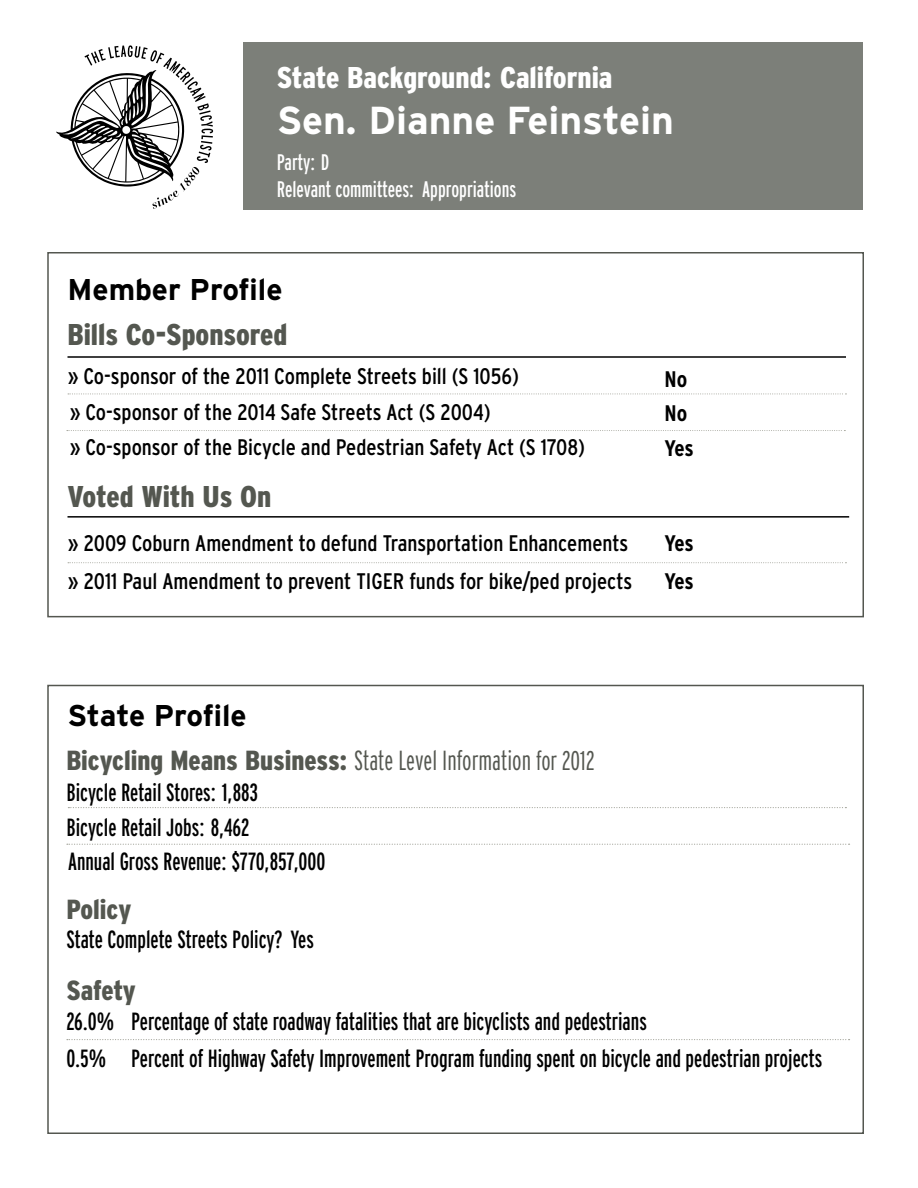
<style>
.page{position:relative;width:918px;height:1188px;background:#fff}
.page>*{position:absolute;margin:0;border:0;box-sizing:border-box;transform-origin:0 0}
.t1{font:700 39px "Interstate";color:#fff}
.t2{font:900 condensed 30px "Interstate";color:#545750}
.t3{font:900 condensed 30px "Interstate";color:#fff}
.t4{font:700 30px "Interstate";color:#000}
.t5{font:900 condensed 27.6px "Interstate";color:#545750}
.t6{font:extra-condensed 24.9px/34.7px "Interstate";color:#000}
.t7{font:condensed 22.5px/38.5px "Interstate";color:#000}
.t8{font:extra-condensed 22.5px "Interstate";color:#fff}
.t9{font:700 condensed 22.5px/33.9px "Interstate";letter-spacing:-.005em;color:#000}
.s1{font-weight:300;font-stretch:extra-condensed}
.s2{font-weight:300;font-stretch:extra-condensed;font-size:27px}
</style>
<div class="page">
<div style="left:244px;top:42px;width:619px;height:167px;background:#7c7f79"></div>
<svg style="left:56px;top:45px;width:157px;height:164px"></svg>
<div style="left:47px;top:252px;width:817px;height:365px;border:2px solid #545750"></div>
<hr style="left:68px;top:356px;width:778px;height:2px;background:#000">
<hr style="left:68px;top:516px;width:781px;height:2px;background:#000">
<svg style="left:68px;top:393px;width:778px;height:1px"></svg>
<svg style="left:68px;top:562px;width:778px;height:1px"></svg>
<div style="left:47px;top:685px;width:817px;height:449px;border:2px solid #545750"></div>
<svg style="left:67px;top:1039px;width:783px;height:1px"></svg>
<svg style="left:68px;top:807px;width:778px;height:1px"></svg>
<svg style="left:67px;top:844px;width:783px;height:1px"></svg>
<svg style="left:67px;top:430px;width:778px;height:1px"></svg>
<p class="t3" style="left:277px;top:61px;width:337px">State Background: California</p>
<h1 class="t1" style="left:277px;top:97px;width:399px">Sen. Dianne Feinstein</h1>
<p class="t8" style="left:277px;top:149px;width:54px">Party: D</p>
<p class="t8" style="left:277px;top:176px;width:241px">Relevant committees: Appropriations</p>
<p class="t4" style="left:68px;top:271px;width:217px">Member Profile</p>
<p class="t2" style="left:68px;top:318px;width:221px">Bills Co-Sponsored</p>
<p class="t7" style="left:68px;top:357px;width:453px">» Co-sponsor of the 2011 Complete Streets bill (S 1056)</p>
<p class="t7" style="left:69px;top:394px;width:517px;line-height:35.5px">» Co-sponsor of the 2014 Safe Streets Act (S 2004)<br>» Co-sponsor of the Bicycle and Pedestrian Safety Act (S 1708)</p>
<p class="t2" style="left:68px;top:480px;width:205px">Voted With Us On</p>
<p class="t7" style="left:68px;top:523px;width:566px">» 2009 Coburn Amendment to defund Transportation Enhancements » 2011 Paul Amendment to prevent TIGER funds for bike/ped projects</p>
<p class="t9" style="left:664px;top:362px;width:24px">No<br>No</p>
<p class="t9" style="left:664px;top:431px;width:31px">Yes</p>
<p class="t9" style="left:664px;top:524px;width:31px;line-height:37.7px">Yes<br>Yes</p>
<p class="t4" style="left:68px;top:697px;width:181px">State Profile</p>
<p class="t5" style="left:66px;top:745px;width:530px">Bicycling Means Business: <span class="s1">State Level Information</span> <span class="s2">for 2012</span></p>
<p class="t6" style="left:67px;top:774px;width:260px">Bicycle Retail Stores: 1,883<br>Bicycle Retail Jobs: 8,462<br>Annual Gross Revenue: $770,857,000</p>
<p class="t5" style="left:66px;top:894px;width:66px">Policy</p>
<p class="t6" style="left:66px;top:922px;width:249px">State Complete Streets Policy? Yes</p>
<p class="t5" style="left:67px;top:975px;width:71px">Safety</p>
<p class="t6" style="left:66px;top:1003px;width:757px;line-height:37.2px">26.0% Percentage of state roadway fatalities that are bicyclists and pedestrians<br>0.5% Percent of Highway Safety Improvement Program funding spent on bicycle and pedestrian projects</p>
</div>
